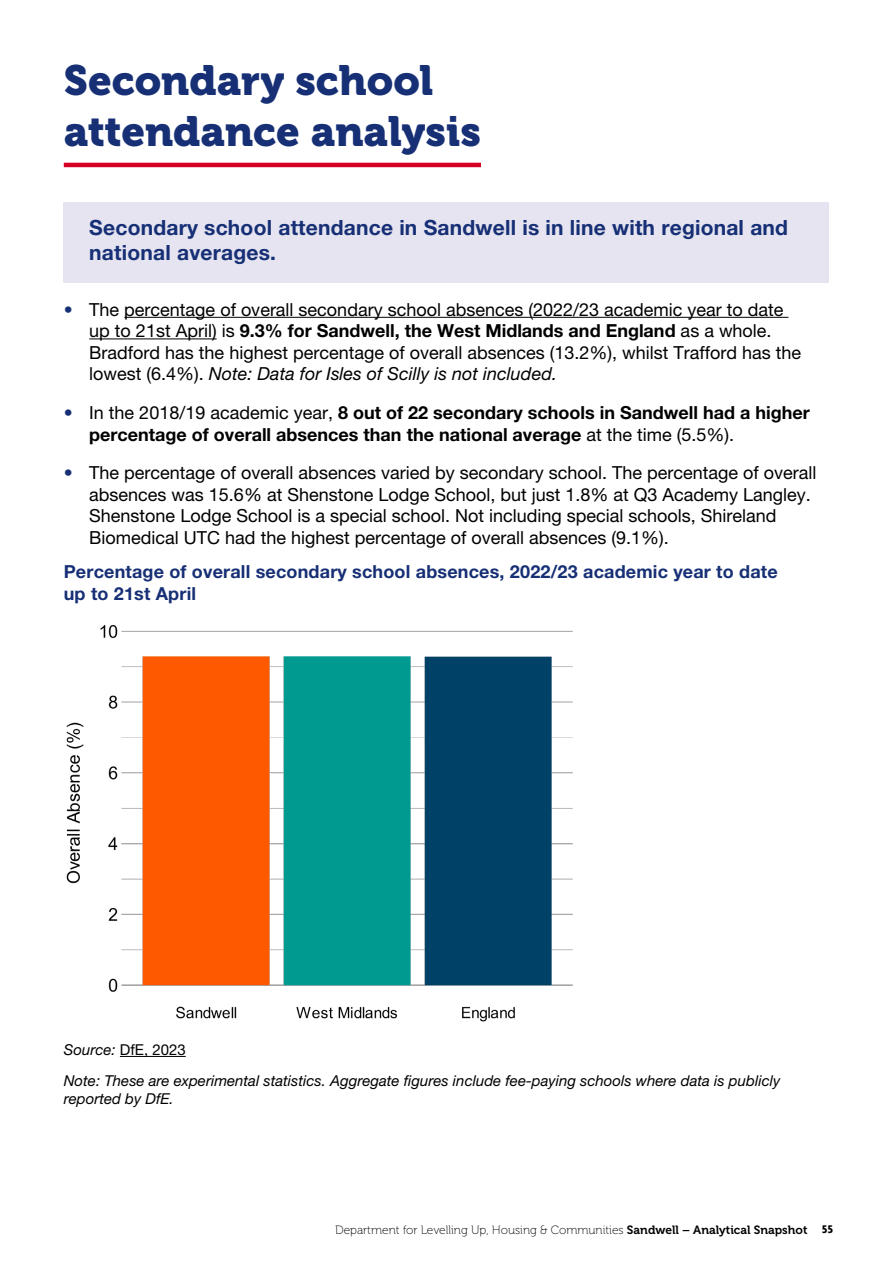
<style>
.page{position:relative;width:893px;height:1263px;background:#fff}
.page>*{position:absolute;margin:0;border:0;box-sizing:border-box;transform-origin:0 0}
.Heading_2{font:42px/50.4px "Museo 900";color:#162f75}
.Intro_shaded{font:700 21px/25.2px "Helvetica Neue LT Pro";letter-spacing:.01em;color:#162f75}
.t1{font:18px/21.6px "Helvetica Neue LT Pro";color:#000}
.t2{font:700 18px/21.6px "Helvetica Neue LT Pro";color:#000}
.Heading_4{font:700 18px/21.6px "Helvetica Neue LT Pro";letter-spacing:.01em;color:#162f75}
.Source{font:italic 15px/18px "Helvetica Neue LT Pro";color:#000}
.Source-2{font:15px "Helvetica Neue LT Pro";color:#000}
.t3{font:12px "Museo 100";color:#000}
.s1{font-weight:700;color:#162f75}
.s2{font-weight:700}
.s3{font-style:italic}
.s4{color:#162f75}
.s5{font-weight:400}
.s6{font-family:"Museo 700"}
.s7{font-family:"Agenda";font-weight:700}
</style>
<div class="page">
<hr style="left:64px;top:163px;width:417px;height:4px;background:#d60022">
<div style="left:64px;top:203px;width:765px;height:80px;background:#e5e4f0"></div>
<hr style="left:124px;top:317px;width:664px;height:1px;background:#000">
<hr style="left:89px;top:338px;width:128px;height:1px;background:#000">
<hr style="left:120px;top:1056px;width:66px;height:1px;background:#000">
<img style="left:66px;top:625px;width:507px;height:396px">
<h2 class="Heading_2" style="left:64px;top:56px;width:419px">Secondary school attendance analysis</h2>
<p class="Intro_shaded" style="left:89px;top:214px;width:700px">Secondary school attendance in Sandwell is in line with regional and national averages.</p>
<p class="t1" style="left:89px;top:298px;width:713px;text-indent:-26px"><span class="s1">•</span> The percentage of overall secondary school absences (2022/23 academic year to date up to 21st April) is <span class="s2">9.3% for Sandwell, the West Midlands and England</span> as a whole.<br>Bradford has the highest percentage of overall absences (13.2%), whilst Trafford has the lowest (6.4%). <span class="s3">Note: Data for Isles of Scilly is not included.</span></p>
<p class="t2" style="left:89px;top:401px;width:722px;text-indent:-26px"><span class="s4">•</span> <span class="s5">In the 2018/19 academic year,</span> 8 out of 22 secondary schools in Sandwell had a higher percentage of overall absences than the national average <span class="s5">at the time (5.5%).</span></p>
<p class="t1" style="left:89px;top:462px;width:729px;text-indent:-26px"><span class="s1">•</span> The percentage of overall absences varied by secondary school. The percentage of overall absences was 15.6% at Shenstone Lodge School, but just 1.8% at Q3 Academy Langley.<br>Shenstone Lodge School is a special school. Not including special schools, Shireland Biomedical UTC had the highest percentage of overall absences (9.1%).</p>
<h4 class="Heading_4" style="left:64px;top:561px;width:715px">Percentage of overall secondary school absences, 2022/23 academic year to date up to 21st April</h4>
<h3 class="Source-2" style="left:64px;top:1041px;width:123px"><span class="s3">Source:</span> DfE, 2023</h3>
<h3 class="Source" style="left:64px;top:1071px;width:718px">Note: These are experimental statistics. Aggregate figures include fee-paying schools where data is publicly reported by DfE.</h3>
<p class="t3" style="left:335px;top:1223px;width:499px">Department for Levelling Up, Housing &amp; Communities <span class="s6">Sandwell – Analytical Snapshot</span> <span class="s7">55</span></p>
</div>
